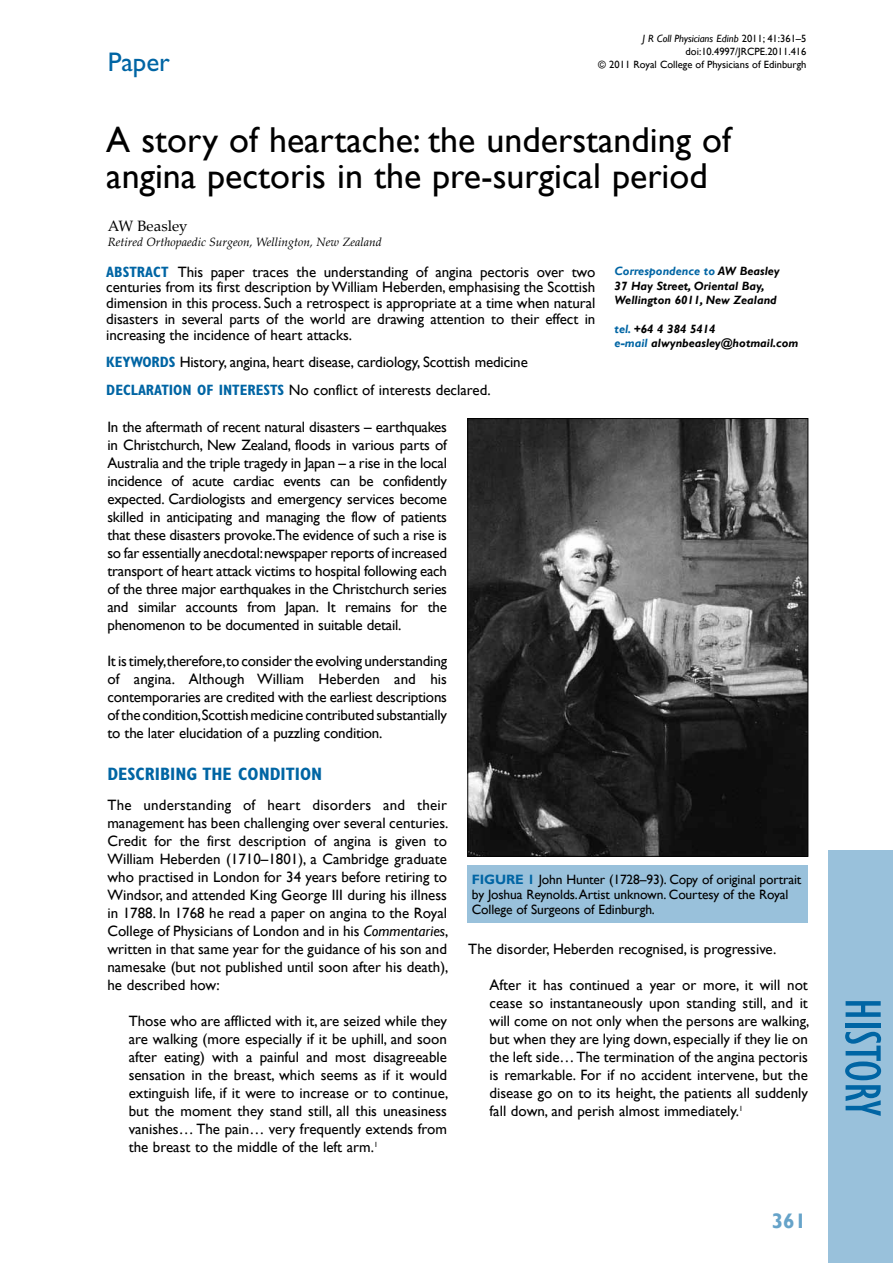
<style>
.page{position:relative;width:893px;height:1263px;background:#fff}
.page>*{position:absolute;margin:0;border:0;box-sizing:border-box;transform-origin:0 0}
.t1{font:condensed 52.5px "Gill Sans";color:#0065a4}
.t2{font:36px/36px "Gill Sans";color:#000}
.t3{font:27px "Gill Sans";color:#0065a4}
.t4{font:700 21px "Gill Sans";color:#66a3c9}
.t5{font:700 condensed 18px "Gill Sans";color:#0065a4}
.t6{font:15px/18px "Gill Sans";letter-spacing:-.005em;color:#000;text-align:justify}
.t7{font:700 condensed 15px "Gill Sans";letter-spacing:-.005em;color:#0065a4}
.t8{font:15px "Palatino Linotype";color:#000}
.t9{font:13.5px/15px "Gill Sans";letter-spacing:-.01em;color:#000}
.t10{font:italic 700 12px/14.4px "Gill Sans";color:#000}
.t11{font:italic 12px "Palatino Linotype";color:#000}
.t12{font:10.5px/12.6px "Gill Sans";color:#000;text-align:right}
.s1{font-style:italic}
.s2{font-weight:700;font-stretch:condensed;color:#0065a4}
.s3{color:#0065a4}
.s4{font-weight:700;color:#0065a4}
</style>
<div class="page">
<div style="left:829px;top:850px;width:64px;height:413px;background:#99c1db"></div>
<img style="left:469px;top:420px;width:337px;height:435px">
<div style="left:467px;top:418px;width:341px;height:439px;border:1px solid #000"></div>
<div style="left:468px;top:865px;width:340px;height:58px;background:#99c1db"></div>
<h3 class="t3" style="left:108px;top:46px;width:64px">Paper</h3>
<p class="t12" style="left:598px;top:33px;width:210px"><span class="s1">J R Coll Physicians Edinb</span> 2011; 41:361–5 doi:10.4997/JRCPE.2011.416<br>© 2011 Royal College of Physicians of Edinburgh</p>
<h2 class="t2" style="left:106px;top:123px;width:626px">A story of heartache: the understanding of angina pectoris in the pre-surgical period</h2>
<p class="t8" style="left:108px;top:216px;width:81px">AW Beasley</p>
<p class="t11" style="left:108px;top:234px;width:275px">Retired Orthopaedic Surgeon, Wellington, New Zealand</p>
<p class="t6" style="left:106px;top:264px;width:491px;line-height:15.8px"><span class="s2">ABSTRACT</span> This paper traces the understanding of angina pectoris over two centuries from its first description by William Heberden, emphasising the Scottish dimension in this process. Such a retrospect is appropriate at a time when natural disasters in several parts of the world are drawing attention to their effect in increasing the incidence of heart attacks.</p>
<p class="t7" style="left:106px;top:353px;width:46px">KEYWORDS</p>
<p class="t6" style="left:180px;top:354px;width:350px">History, angina, heart disease, cardiology, Scottish medicine</p>
<p class="t7" style="left:106px;top:381px;width:41px">DECLARATION</p>
<p class="t7" style="left:197px;top:381px;width:35px">OF INTERESTS</p>
<p class="t6" style="left:289px;top:381px;width:203px">No conflict of interests declared.</p>
<p class="t10" style="left:615px;top:264px;width:166px"><span class="s3">Correspondence to</span> AW Beasley<br>37 Hay Street, Oriental Bay,<br>Wellington 6011, New Zealand</p>
<p class="t10" style="left:615px;top:322px;width:185px"><span class="s3">tel.</span> +64 4 384 5414<br><span class="s3">e-mail</span> alwynbeasley@hotmail.com</p>
<p class="t6" style="left:107px;top:418px;width:341px">In the aftermath of recent natural disasters – earthquakes in Christchurch, New Zealand, floods in various parts of Australia and the triple tragedy in Japan – a rise in the local incidence of acute cardiac events can be confidently expected. Cardiologists and emergency services become skilled in anticipating and managing the flow of patients that these disasters provoke.The evidence of such a rise is so far essentially anecdotal: newspaper reports of increased transport of heart attack victims to hospital following each of the three major earthquakes in the Christchurch series and similar accounts from Japan. It remains for the phenomenon to be documented in suitable detail.</p>
<p class="t6" style="left:107px;top:652px;width:341px">It is timely,therefore,to consider the evolving understanding of angina. Although William Heberden and his contemporaries are credited with the earliest descriptions of the condition,Scottish medicine contributed substantially to the later elucidation of a puzzling condition.</p>
<p class="t5" style="left:107px;top:763px;width:216px">DESCRIBING THE CONDITION</p>
<p class="t6" style="left:107px;top:796px;width:343px">The understanding of heart disorders and their management has been challenging over several centuries.<br>Credit for the first description of angina is given to William Heberden (1710–1801), a Cambridge graduate who practised in London for 34 years before retiring to Windsor, and attended King George III during his illness in 1788. In 1768 he read a paper on angina to the Royal College of Physicians of London and in his <span class="s1">Commentaries</span>, written in that same year for the guidance of his son and namesake (but not published until soon after his death), he described how:</p>
<p class="t6" style="left:129px;top:1012px;width:321px">Those who are afflicted with it, are seized while they are walking (more especially if it be uphill, and soon after eating) with a painful and most disagreeable sensation in the breast, which seems as if it would extinguish life, if it were to increase or to continue, but the moment they stand still, all this uneasiness vanishes… The pain… very frequently extends from the breast to the middle of the left arm.<sup>1</sup></p>
<p class="t9" style="left:472px;top:872px;width:331px"><span class="s4">FIGURE 1</span> John Hunter (1728–93). Copy of original portrait by Joshua Reynolds. Artist unknown. Courtesy of the Royal<br>College of Surgeons of Edinburgh.</p>
<p class="t6" style="left:468px;top:940px;width:310px">The disorder, Heberden recognised, is progressive.</p>
<p class="t6" style="left:490px;top:976px;width:321px">After it has continued a year or more, it will not cease so instantaneously upon standing still, and it will come on not only when the persons are walking, but when they are lying down, especially if they lie on the left side… The termination of the angina pectoris is remarkable. For if no accident intervene, but the disease go on to its height, the patients all suddenly fall down, and perish almost immediately.<sup>1</sup></p>
<h3 class="t4" style="left:772px;top:1208px;width:36px">361</h3>
<h1 class="t1" style="left:894px;top:998px;width:120px;rotate:90deg">history</h1>
</div>
